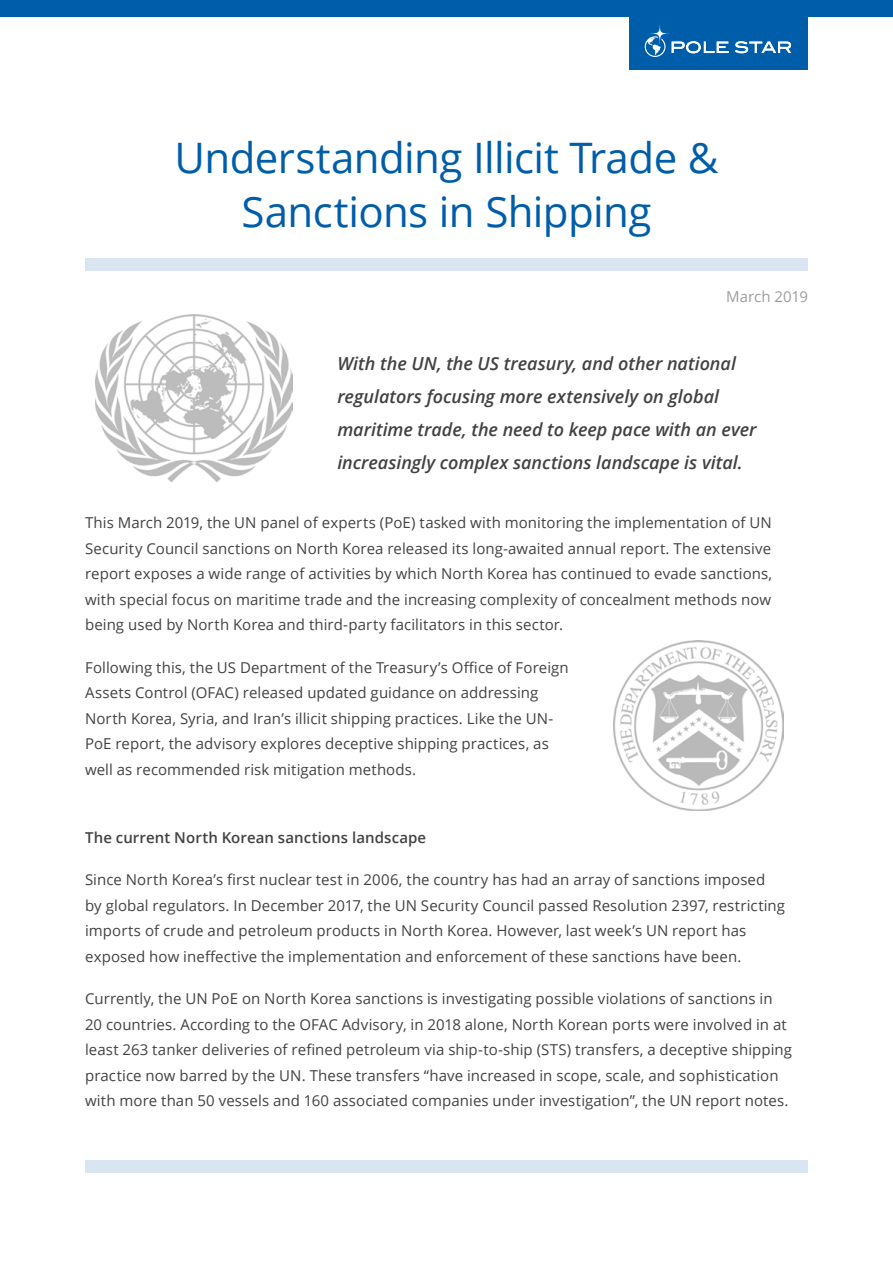
<style>
.page{position:relative;width:893px;height:1263px;background:#fff}
.page>*{position:absolute;margin:0;border:0;box-sizing:border-box;transform-origin:0 0}
.t1{font:42px/54px "Open Sans";letter-spacing:-.015em;color:#005da9;text-align:center}
.t2{font:italic 600 18px/33px "Open Sans";color:#424241}
.t3{font:15px/25.5px "Open Sans";letter-spacing:.005em;color:#424241}
.t4{font:600 15px "Open Sans";letter-spacing:.005em;color:#424241}
.t5{font:15px "Open Sans";color:#9d9d9c}
</style>
<div class="page">
<div style="left:629px;top:0;width:179px;height:70px;background:#005da9"></div>
<svg style="left:645px;top:25px;width:84px;height:32px"></svg>
<svg style="left:735px;top:41px;width:56px;height:12px"></svg>
<div style="left:0;top:0;width:893px;height:17px;background:#005da9"></div>
<div style="left:85px;top:258px;width:723px;height:13px;background:#d9e6f2"></div>
<div style="left:85px;top:1160px;width:723px;height:13px;background:#d9e6f2"></div>
<img style="left:614px;top:640px;width:170px;height:170px">
<img style="left:96px;top:315px;width:196px;height:166px">
<h1 class="t1" style="left:174px;top:129px;width:546px">Understanding Illicit Trade &amp;<br>Sanctions in Shipping</h1>
<p class="t5" style="left:726px;top:286px;width:83px">March 2019</p>
<p class="t2" style="left:337px;top:347px;width:421px">With the UN, the US treasury, and other national regulators focusing more extensively on global maritime trade, the need to keep pace with an ever increasingly complex sanctions landscape is vital.</p>
<p class="t3" style="left:85px;top:510px;width:689px;text-align:justify">This March 2019, the UN panel of experts (PoE) tasked with monitoring the implementation of UN Security Council sanctions on North Korea released its long-awaited annual report. The extensive report exposes a wide range of activities by which North Korea has continued to evade sanctions, with special focus on maritime trade and the increasing complexity of concealment methods now being used by North Korea and third-party facilitators in this sector.</p>
<p class="t3" style="left:85px;top:654px;width:485px">Following this, the US Department of the Treasury’s Office of Foreign Assets Control (OFAC) released updated guidance on addressing North Korea, Syria, and Iran’s illicit shipping practices. Like the UN-PoE report, the advisory explores deceptive shipping practices, as well as recommended risk mitigation methods.</p>
<p class="t4" style="left:85px;top:827px;width:343px">The current North Korean sanctions landscape</p>
<p class="t3" style="left:85px;top:867px;width:702px">Since North Korea’s first nuclear test in 2006, the country has had an array of sanctions imposed by global regulators. In December 2017, the UN Security Council passed Resolution 2397, restricting imports of crude and petroleum products in North Korea. However, last week’s UN report has exposed how ineffective the implementation and enforcement of these sanctions have been.</p>
<p class="t3" style="left:85px;top:986px;width:708px">Currently, the UN PoE on North Korea sanctions is investigating possible violations of sanctions in 20 countries. According to the OFAC Advisory, in 2018 alone, North Korean ports were involved in at least 263 tanker deliveries of refined petroleum via ship-to-ship (STS) transfers, a deceptive shipping practice now barred by the UN. These transfers “have increased in scope, scale, and sophistication with more than 50 vessels and 160 associated companies under investigation”, the UN report notes.</p>
</div>
